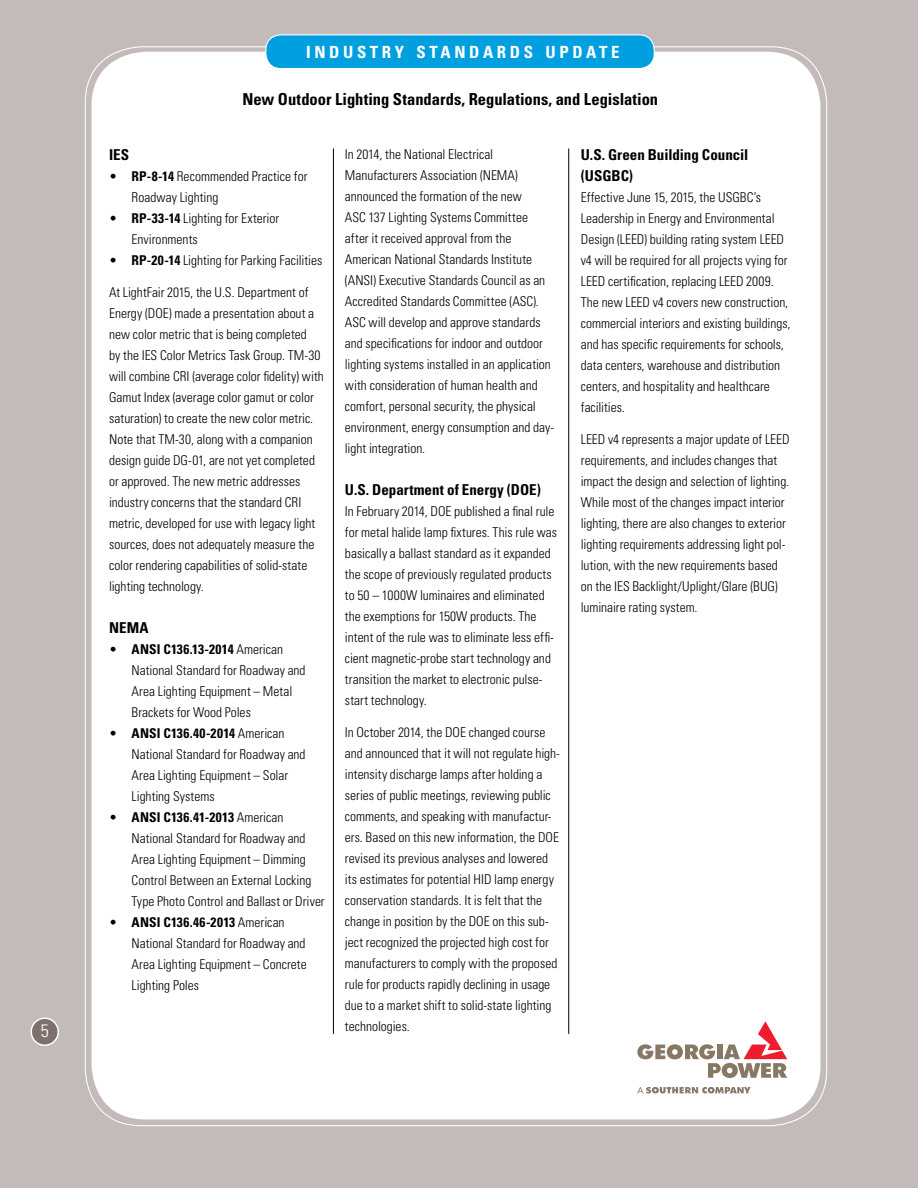
<style>
.page{position:relative;width:918px;height:1188px;background:#c2bbb9}
.page>*{position:absolute;margin:0;border:0;box-sizing:border-box;transform-origin:0 0}
.t1{font:300 condensed 18px "Univers";color:#fff}
.t2{font:700 condensed 16.8px "Univers";letter-spacing:.215em;color:#fff}
.t3{font:700 condensed 16.5px "Univers";color:#000}
.t4{font:700 condensed 15px/21px "Univers";color:#000}
.t5{font:300 condensed 13.5px/21px "Univers";color:#000}
.s1{font-weight:700}
</style>
<div class="page">
<div style="left:92px;top:52px;width:729px;height:1068px;background:#fff;border-radius:54px"></div>
<div style="left:31px;top:1018px;width:27px;height:27px;background:#7d706d;border-radius:50%"></div>
<div style="left:31px;top:1018px;width:28px;height:28px;border:2px solid #fff;border-radius:50%"></div>
<div style="left:266px;top:35px;width:388px;height:34px;background:#00a0e0;border-radius:15px"></div>
<div style="left:265px;top:34px;width:390px;height:35px;border:1px solid #fff;border-radius:15px"></div>
<hr style="left:333px;top:149px;width:1px;height:885px;background:#000">
<hr style="left:568px;top:149px;width:1px;height:885px;background:#000">
<svg style="left:637px;top:1021px;width:150px;height:57px"></svg>
<svg style="left:637px;top:1087px;width:114px;height:6px"></svg>
<h1 class="t1" style="left:41px;top:1020px;width:9px">5</h1>
<p class="t2" style="left:306px;top:41px;width:315px">INDUSTRY STANDARDS UPDATE</p>
<p class="t3" style="left:242px;top:89px;width:417px">New Outdoor Lighting Standards, Regulations, and Legislation</p>
<p class="t4" style="left:109px;top:144px;width:22px">IES</p>
<p class="t5" style="left:132px;top:166px;width:177px;text-indent:-23px">• <span class="s1">RP-8-14</span> Recommended Practice for<br>Roadway Lighting</p>
<p class="t5" style="left:132px;top:208px;width:149px;text-indent:-23px">• <span class="s1">RP-33-14</span> Lighting for Exterior<br>Environments</p>
<p class="t5" style="left:109px;top:250px;width:215px">• <span class="s1">RP-20-14</span> Lighting for Parking Facilities</p>
<p class="t5" style="left:109px;top:281px;width:216px">At LightFair 2015, the U.S. Department of Energy (DOE) made a presentation about a new color metric that is being completed<br>by the IES Color Metrics Task Group. TM-30 will combine CRI (average color fidelity) with Gamut Index (average color gamut or color saturation) to create the new color metric.<br>Note that TM-30, along with a companion design guide DG-01, are not yet completed or approved. The new metric addresses industry concerns that the standard CRI metric, developed for use with legacy light sources, does not adequately measure the color rendering capabilities of solid-state lighting technology.</p>
<p class="t4" style="left:109px;top:617px;width:41px">NEMA</p>
<p class="t5" style="left:132px;top:638px;width:176px;text-indent:-23px">• <span class="s1">ANSI C136.13-2014</span> American<br>National Standard for Roadway and<br>Area Lighting Equipment – Metal<br>Brackets for Wood Poles</p>
<p class="t5" style="left:132px;top:722px;width:176px;text-indent:-23px">• <span class="s1">ANSI C136.40-2014</span> American<br>National Standard for Roadway and<br>Area Lighting Equipment – Solar<br>Lighting Systems</p>
<p class="t5" style="left:132px;top:806px;width:195px;text-indent:-23px">• <span class="s1">ANSI C136.41-2013</span> American National Standard for Roadway and Area Lighting Equipment – Dimming Control Between an External Locking Type Photo Control and Ballast or Driver</p>
<p class="t5" style="left:132px;top:911px;width:177px;text-indent:-23px">• <span class="s1">ANSI C136.46-2013</span> American<br>National Standard for Roadway and<br>Area Lighting Equipment – Concrete<br>Lighting Poles</p>
<p class="t5" style="left:345px;top:144px;width:211px">In 2014, the National Electrical Manufacturers Association (NEMA) announced the formation of the new<br>ASC 137 Lighting Systems Committee after it received approval from the American National Standards Institute (ANSI) Executive Standards Council as an Accredited Standards Committee (ASC).<br>ASC will develop and approve standards and specifications for indoor and outdoor lighting systems installed in an application with consideration of human health and comfort, personal security, the physical environment, energy consumption and day&shy;light integration.</p>
<p class="t4" style="left:345px;top:479px;width:197px">U.S. Department of Energy (DOE)</p>
<p class="t5" style="left:345px;top:501px;width:214px">In February 2014, DOE published a final rule for metal halide lamp fixtures. This rule was basically a ballast standard as it expanded the scope of previously regulated products to 50 – 1000W luminaires and eliminated the exemptions for 150W products. The intent of the rule was to eliminate less effi&shy;cient magnetic-probe start technology and transition the market to electronic pulse&shy;start technology.</p>
<p class="t5" style="left:345px;top:721px;width:216px">In October 2014, the DOE changed course and announced that it will not regulate high&shy;intensity discharge lamps after holding a series of public meetings, reviewing public comments, and speaking with manufactur&shy;ers. Based on this new information, the DOE revised its previous analyses and lowered its estimates for potential HID lamp energy conservation standards. It is felt that the change in position by the DOE on this sub&shy;ject recognized the projected high cost for manufacturers to comply with the proposed rule for products rapidly declining in usage due to a market shift to solid-state lighting technologies.</p>
<p class="t4" style="left:581px;top:144px;width:169px">U.S. Green Building Council (USGBC)</p>
<p class="t5" style="left:581px;top:187px;width:211px">Effective June 15, 2015, the USGBC’s Leadership in Energy and Environmental Design (LEED) building rating system LEED v4 will be required for all projects vying for LEED certification, replacing LEED 2009.<br>The new LEED v4 covers new construction, commercial interiors and existing buildings, and has specific requirements for schools, data centers, warehouse and distribution centers, and hospitality and healthcare facilities.</p>
<p class="t5" style="left:581px;top:428px;width:210px">LEED v4 represents a major update of LEED requirements, and includes changes that impact the design and selection of lighting.<br>While most of the changes impact interior lighting, there are also changes to exterior lighting requirements addressing light pol&shy;lution, with the new requirements based on the IES Backlight/Uplight/Glare (BUG) luminaire rating system.</p>
</div>
